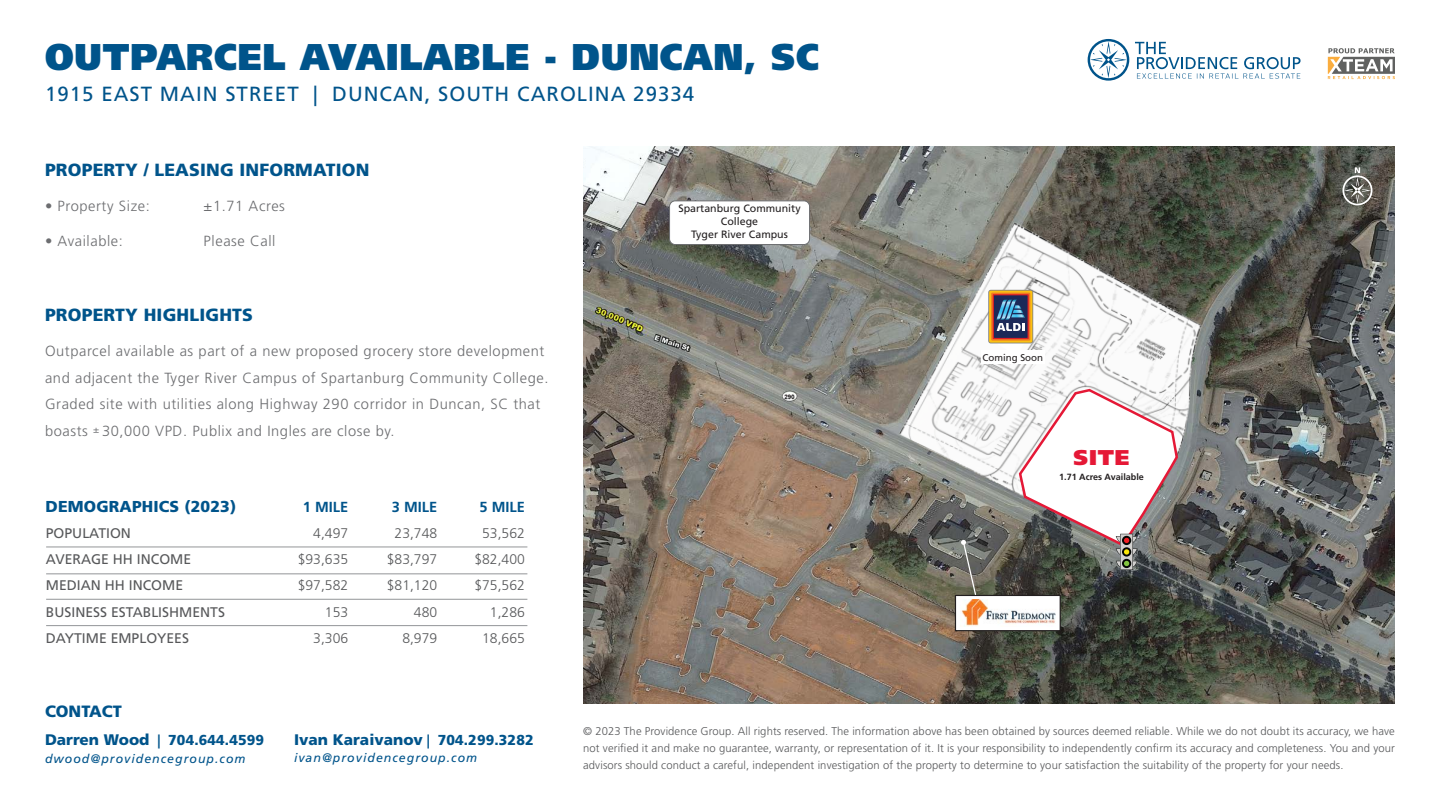
<style>
.page{position:relative;width:1440px;height:810px;background:#fff}
.page>*{position:absolute;margin:0;border:0;box-sizing:border-box;transform-origin:0 0}
.t1{font:900 37.25px "Frutiger LT Std";letter-spacing:.02em;color:#00548b;scale:.94 1}
.t2{font:900 21.38px "Frutiger LT Std";color:#e51836}
.t3{font:20.5px "Frutiger LT Std";letter-spacing:.05em;color:#00548b}
.Head_3_Right{font:900 17.62px "Frutiger LT Std";letter-spacing:.01em;color:#00548b}
.t4{font:900 16.38px "Frutiger LT Std";color:#00548b}
.t5{font:900 15.88px "Frutiger LT Std";letter-spacing:.01em;color:#00548b}
.t6{font:900 15.25px "Frutiger LT Std";color:#00548b}
.Body_1_Right{font:300 14.75px "Frutiger LT Std";letter-spacing:.04em;color:#6c6d70}
.t7{font:700 14.62px "Frutiger LT Std";color:#00548b}
.t8{font:900 14.38px "Frutiger LT Std";letter-spacing:.01em;color:#00548b}
.t9{font:300 14px "Frutiger LT Std";color:#57585a}
.t10{font:14px "Frutiger LT Std";color:#57585a}
.t11{font:italic 12.38px "Frutiger LT Std";letter-spacing:.08em;color:#00548b}
.t12{font:300 11.25px/16.9px "Frutiger LT Std";letter-spacing:.01em;color:#57585a;text-align:justify}
.t13{font:10.62px/12.8px "Frutiger LT Std";color:#231f20;text-align:center}
.t14{font:9.75px "Frutiger LT Std";color:#231f20}
.t15{font:700 9px "Frutiger LT Std";color:#231f20}
.s1{font-size:15.25px}
.s2{font-weight:700;font-size:14px}
.s3{font-size:14.38px}
</style>
<div class="page">
<hr style="left:46px;top:547px;width:481px;height:1px;background:#939598">
<hr style="left:46px;top:574px;width:481px;height:1px;background:#939598">
<hr style="left:46px;top:599px;width:481px;height:1px;background:#939598">
<hr style="left:46px;top:625px;width:481px;height:1px;background:#939598">
<svg style="left:1135px;top:42px;width:166px;height:37px"></svg>
<svg style="left:1088px;top:39px;width:41px;height:42px"></svg>
<svg style="left:1328px;top:48px;width:67px;height:31px"></svg>
<img style="left:583px;top:146px;width:812px;height:558px">
<img style="left:881px;top:205px;width:325px;height:342px">
<div style="left:670px;top:201px;width:140px;height:44px;background:#fff;border-radius:6px"></div>
<div style="left:669px;top:201px;width:141px;height:44px;border:1px solid #6c6d70;border-radius:6px"></div>
<div style="left:955px;top:595px;width:105px;height:36px;background:#fff"></div>
<div style="left:955px;top:595px;width:106px;height:36px;border:1px solid #231f20"></div>
<img style="left:961px;top:600px;width:95px;height:26px">
<svg style="left:961px;top:540px;width:16px;height:56px"></svg>
<svg style="left:1017px;top:388px;width:162px;height:182px"></svg>
<svg style="left:1343px;top:167px;width:29px;height:38px"></svg>
<div style="left:981px;top:351px;width:64px;height:13px;background:#fff"></div>
<svg style="left:988px;top:291px;width:50px;height:60px"></svg>
<p class="t1" style="left:45px;top:34px;width:825px">OUTPARCEL AVAILABLE - DUNCAN, SC</p>
<p class="t3" style="left:45px;top:82px;width:651px">1915 EAST MAIN STREET | DUNCAN, SOUTH CAROLINA 29334</p>
<p class="Head_3_Right" style="left:45px;top:159px;width:326px">PROPERTY / LEASING INFORMATION</p>
<p class="Body_1_Right" style="left:45px;top:197px;width:106px">• Property Size:</p>
<p class="Body_1_Right" style="left:204px;top:197px;width:83px">±1.71 Acres</p>
<p class="Body_1_Right" style="left:45px;top:233px;width:80px">• Available:</p>
<p class="Body_1_Right" style="left:204px;top:233px;width:73px">Please Call</p>
<p class="Head_3_Right" style="left:45px;top:304px;width:210px">PROPERTY HIGHLIGHTS</p>
<p class="Body_1_Right" style="left:45px;top:343px;width:501px">Outparcel available as part of a new proposed grocery store development</p>
<p class="Body_1_Right" style="left:45px;top:369px;width:505px">and adjacent the Tyger River Campus of Spartanburg Community College.</p>
<p class="Body_1_Right" style="left:45px;top:396px;width:497px">Graded site with utilities along Highway 290 corridor in Duncan, SC that</p>
<p class="Body_1_Right" style="left:45px;top:422px;width:351px">boasts <sup>±</sup> 30,000 VPD. Publix and Ingles are close by.</p>
<p class="t5" style="left:46px;top:497px;width:192px">DEMOGRAPHICS (2023)</p>
<p class="t7" style="left:303px;top:499px;width:47px">1 MILE</p>
<p class="t7" style="left:392px;top:499px;width:47px">3 MILE</p>
<p class="t7" style="left:480px;top:499px;width:47px">5 MILE</p>
<p class="t10" style="left:46px;top:525px;width:87px">POPULATION</p>
<p class="t9" style="left:313px;top:525px;width:36px">4,497</p>
<p class="t9" style="left:395px;top:525px;width:44px">23,748</p>
<p class="t9" style="left:482px;top:525px;width:44px">53,562</p>
<p class="t10" style="left:46px;top:551px;width:147px">AVERAGE HH INCOME</p>
<p class="t9" style="left:298px;top:551px;width:52px">$93,635</p>
<p class="t9" style="left:387px;top:551px;width:52px">$83,797</p>
<p class="t9" style="left:474px;top:551px;width:52px">$82,400</p>
<p class="t10" style="left:46px;top:577px;width:139px">MEDIAN HH INCOME</p>
<p class="t9" style="left:298px;top:578px;width:52px">$97,582</p>
<p class="t9" style="left:387px;top:578px;width:52px">$81,120</p>
<p class="t9" style="left:474px;top:578px;width:52px">$75,562</p>
<p class="t10" style="left:46px;top:604px;width:181px">BUSINESS ESTABLISHMENTS</p>
<p class="t9" style="left:325px;top:604px;width:25px">153</p>
<p class="t9" style="left:414px;top:604px;width:25px">480</p>
<p class="t9" style="left:490px;top:604px;width:36px">1,286</p>
<p class="t10" style="left:46px;top:630px;width:145px">DAYTIME EMPLOYEES</p>
<p class="t9" style="left:313px;top:631px;width:36px">3,306</p>
<p class="t9" style="left:402px;top:631px;width:36px">8,979</p>
<p class="t9" style="left:482px;top:631px;width:44px">18,665</p>
<p class="t4" style="left:45px;top:701px;width:78px">CONTACT</p>
<p class="t8" style="left:45px;top:732px;width:221px"><span class="s1">Darren Wood</span> <span class="s2">|</span> 704.644.4599</p>
<p class="t11" style="left:45px;top:752px;width:202px">dwood@providencegroup.com</p>
<p class="t6" style="left:294px;top:730px;width:241px">Ivan Karaivanov <span class="s2">|</span> <span class="s3">704.299.3282</span></p>
<p class="t11" style="left:294px;top:751px;width:185px">ivan@providencegroup.com</p>
<p class="t13" style="left:678px;top:202px;width:124px">Spartanburg Community<br>College<br>Tyger River Campus</p>
<p class="t14" style="left:982px;top:352px;width:62px">Coming Soon</p>
<p class="t2" style="left:1074px;top:444px;width:58px">SITE</p>
<p class="t15" style="left:1059px;top:472px;width:86px">1.71 Acres Available</p>
<p class="t12" style="left:583px;top:723px;width:813px">© 2023 The Providence Group. All rights reserved. The information above has been obtained by sources deemed reliable. While we do not doubt its accuracy, we have not verified it and make no guarantee, warranty, or representation of it. It is your responsibility to independently confirm its accuracy and completeness. You and your advisors should conduct a careful, independent investigation of the property to determine to your satisfaction the suitability of the property for your needs.</p>
</div>
